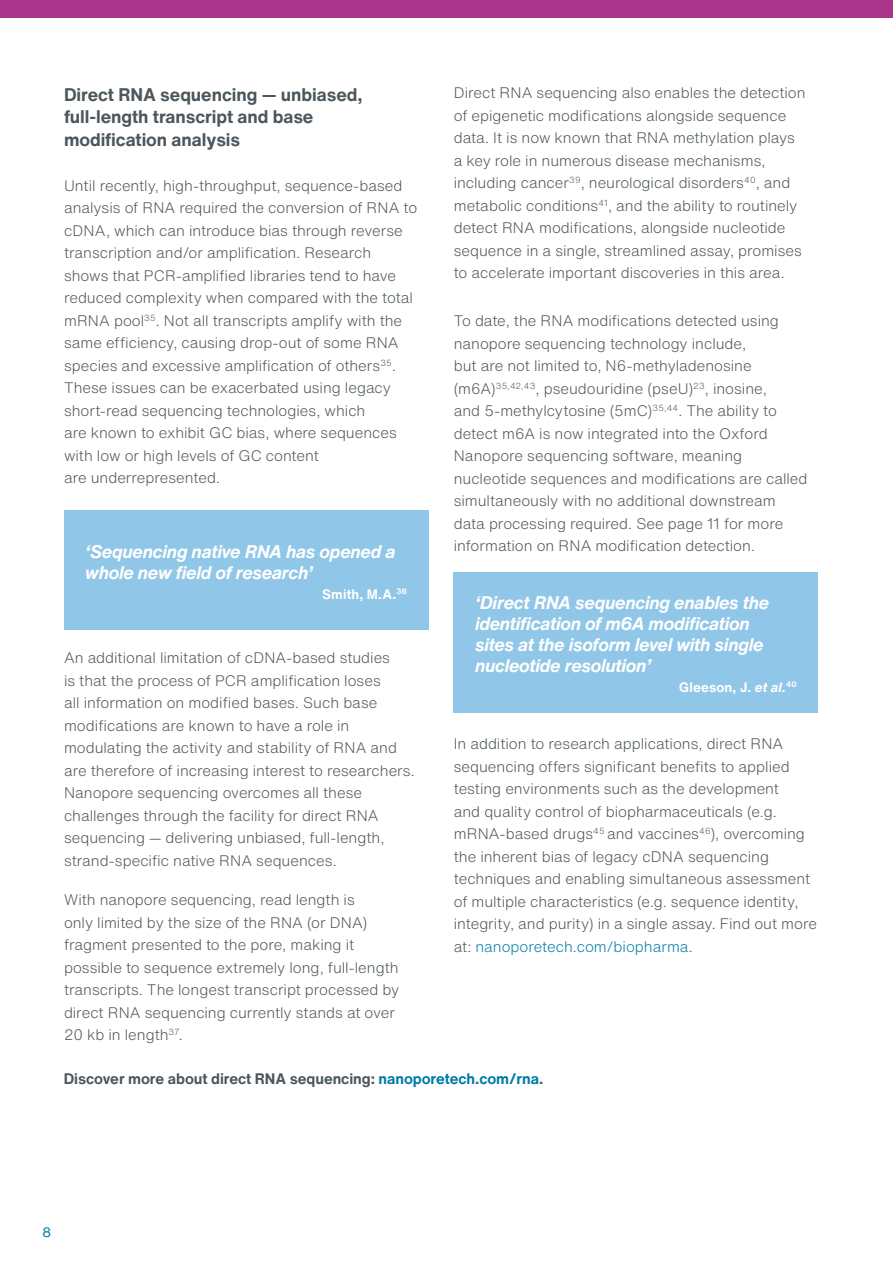
<style>
.page{position:relative;width:893px;height:1263px;background:#fff}
.page>*{position:absolute;margin:0;border:0;box-sizing:border-box;transform-origin:0 0}
.t1{font:italic 700 18px/21px "Helvetica Now Text";letter-spacing:-.02em;color:#fff}
.t2{font:700 18px/22.5px "Helvetica Now Text";letter-spacing:-.005em;color:#4c565c}
.t3{font:300 15px/22.5px "Helvetica Now Text";color:#4c565c}
.t4{font:700 15px "Helvetica Now Text";letter-spacing:-.005em;color:#4c565c}
.t5{font:700 13.5px "Helvetica Now Text";letter-spacing:.01em;color:#fff}
.t6{font:13.5px "Helvetica Now Text";color:#007ba6}
.s1{font-style:italic}
.s2{color:#047da8}
.s3{color:#007ba6}
</style>
<div class="page">
<div style="left:64px;top:511px;width:364px;height:119px;background:#90c6e7"></div>
<div style="left:454px;top:572px;width:364px;height:141px;background:#90c6e7"></div>
<div style="left:0;top:0;width:893px;height:17px;background:#ab358b"></div>
<p class="t2" style="left:64px;top:83px;width:300px">Direct RNA sequencing — unbiased, full-length transcript and base modification analysis</p>
<p class="t3" style="left:64px;top:174px;width:355px">Until recently, high-throughput, sequence-based analysis of RNA required the conversion of RNA to cDNA, which can introduce bias through reverse transcription and/or amplification. Research shows that PCR-amplified libraries tend to have reduced complexity when compared with the total mRNA pool<sup>35</sup>. Not all transcripts amplify with the same efficiency, causing drop-out of some RNA species and excessive amplification of others<sup>35</sup>.<br>These issues can be exacerbated using legacy short-read sequencing technologies, which<br>are known to exhibit GC bias, where sequences with low or high levels of GC content<br>are underrepresented.</p>
<p class="t1" style="left:85px;top:541px;width:312px">‘Sequencing native RNA has opened a whole new field of research’</p>
<p class="t5" style="left:322px;top:584px;width:86px">Smith, M.A.<sup>36</sup></p>
<p class="t3" style="left:64px;top:646px;width:352px">An additional limitation of cDNA-based studies<br>is that the process of PCR amplification loses<br>all information on modified bases. Such base modifications are known to have a role in modulating the activity and stability of RNA and are therefore of increasing interest to researchers.<br>Nanopore sequencing overcomes all these challenges through the facility for direct RNA sequencing — delivering unbiased, full-length, strand-specific native RNA sequences.</p>
<p class="t3" style="left:64px;top:888px;width:337px">With nanopore sequencing, read length is<br>only limited by the size of the RNA (or DNA) fragment presented to the pore, making it possible to sequence extremely long, full-length transcripts. The longest transcript processed by direct RNA sequencing currently stands at over 20 kb in length<sup>37</sup>.</p>
<p class="t3" style="left:454px;top:81px;width:353px">Direct RNA sequencing also enables the detection of epigenetic modifications alongside sequence data. It is now known that RNA methylation plays a key role in numerous disease mechanisms, including cancer<sup>39</sup>, neurological disorders<sup>40</sup>, and metabolic conditions<sup>41</sup>, and the ability to routinely detect RNA modifications, alongside nucleotide sequence in a single, streamlined assay, promises to accelerate important discoveries in this area.</p>
<p class="t3" style="left:454px;top:309px;width:355px">To date, the RNA modifications detected using nanopore sequencing technology include,<br>but are not limited to, N6-methyladenosine (m6A)<sup>35,42,43</sup>, pseudouridine (pseU)<sup>23</sup>, inosine,<br>and 5-methylcytosine (5mC)<sup>35,44</sup>. The ability to detect m6A is now integrated into the Oxford Nanopore sequencing software, meaning nucleotide sequences and modifications are called simultaneously with no additional downstream data processing required. See page 11 for more information on RNA modification detection.</p>
<p class="t1" style="left:475px;top:592px;width:296px">‘Direct RNA sequencing enables the identification of m6A modification sites at the isoform level with single nucleotide resolution’</p>
<p class="t5" style="left:679px;top:677px;width:119px">Gleeson, J. <span class="s1">et al.</span><sup>40</sup></p>
<p class="t3" style="left:454px;top:732px;width:365px">In addition to research applications, direct RNA sequencing offers significant benefits to applied testing environments such as the development<br>and quality control of biopharmaceuticals (e.g. mRNA-based drugs<sup>45</sup> and vaccines<sup>46</sup>), overcoming the inherent bias of legacy cDNA sequencing techniques and enabling simultaneous assessment of multiple characteristics (e.g. sequence identity, integrity, and purity) in a single assay. Find out more at: <span class="s2">nanoporetech.com/biopharma</span>.</p>
<p class="t4" style="left:64px;top:1067px;width:481px">Discover more about direct RNA sequencing: <span class="s3">nanoporetech.com/rna</span>.</p>
<p class="t6" style="left:43px;top:1222px;width:10px">8</p>
</div>
